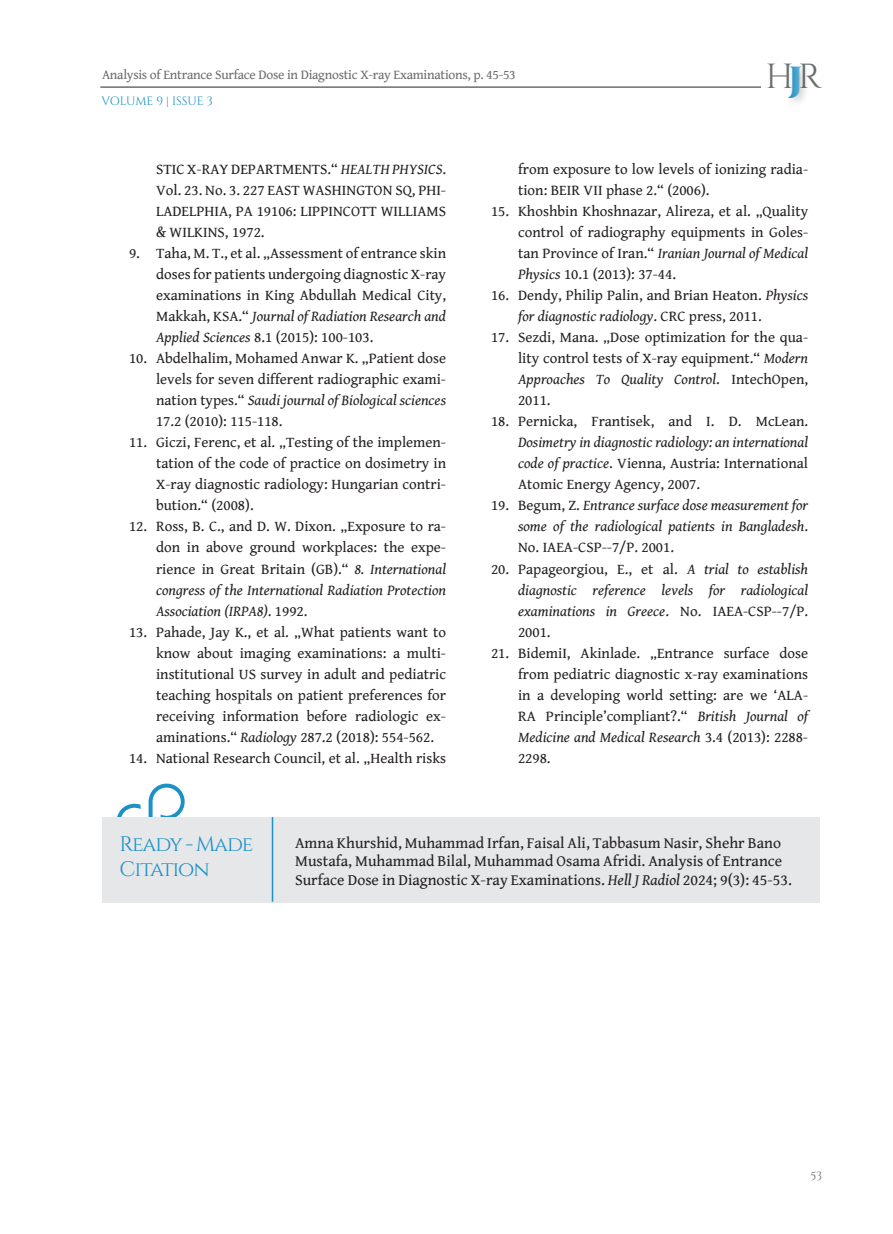
<style>
.page{position:relative;width:893px;height:1234px;background:#fff}
.page>*{position:absolute;margin:0;border:0;box-sizing:border-box;transform-origin:0 0}
.t1{font:34.8px "Cinzel";color:#6c6d70}
.Reff{font:21px "Cinzel";letter-spacing:-.055em;color:#1c91c5}
.TEXT_new{font:15.75px/18.8px "Gentium Book Basic";color:#231f20}
.t2{font:15px/21px "Gentium Book Basic";color:#231f20;text-align:justify}
.t3{font:italic 15px/21px "Gentium Book Basic";color:#231f20;text-align:justify}
.t4{font:13.5px "Gentium Book Basic";letter-spacing:-.02em;color:#6c6d70}
.t5{font:12px "Cinzel";letter-spacing:-.015em;color:#1c91c5}
.t6{font:12px "Cinzel";color:#6c6d70}
.s1{font-weight:900;color:#1c91c5}
.s2{font-style:italic}
.s3{font-style:normal}
</style>
<div class="page">
<hr style="left:100px;top:86px;width:661px;height:2px;background:#6c6d70">
<div style="left:785px;top:61px;width:27px;height:47px;background:#231f20;opacity:.25"></div>
<svg style="left:117px;top:783px;width:68px;height:33px"></svg>
<div style="left:102px;top:816px;width:718px;height:86px;background:#e6e7e9"></div>
<hr style="left:272px;top:816px;width:1px;height:85px;background:#1c91c5">
<p class="t4" style="left:102px;top:65px;width:415px">Analysis of Entrance Surface Dose in Diagnostic X-ray Examinations, p. 45-53</p>
<p class="t5" style="left:101px;top:94px;width:113px">VOLUME 9 | ISSUE 3</p>
<h1 class="t1" style="left:765px;top:56px;width:58px">H<span class="s1">J</span>R</h1>
<p class="t2" style="left:156px;top:158px;width:292px">STIC X-RAY DEPARTMENTS.“ <span class="s2">HEALTH PHYSICS</span>.<br>Vol. 23. No. 3. 227 EAST WASHINGTON SQ, PHI-LADELPHIA, PA 19106: LIPPINCOTT WILLIAMS &amp; WILKINS, 1972.</p>
<p class="t2" style="left:156px;top:242px;width:292px;text-indent:-27px">9. Taha, M. T., et al. „Assessment of entrance skin doses for patients undergoing diagnostic X-ray examinations in King Abdullah Medical City, Makkah, KSA.“ <span class="s2">Journal of Radiation Research and Applied Sciences</span> 8.1 (2015): 100-103.</p>
<p class="t2" style="left:156px;top:347px;width:292px;text-indent:-27px">10. Abdelhalim, Mohamed Anwar K. „Patient dose levels for seven different radiographic exami&shy;nation types.“ <span class="s2">Saudi journal of Biological sciences </span>17.2 (2010): 115-118.</p>
<p class="t2" style="left:156px;top:431px;width:292px;text-indent:-27px">11. Giczi, Ferenc, et al. „Testing of the implemen&shy;tation of the code of practice on dosimetry in X-ray diagnostic radiology: Hungarian contri&shy;bution.“ (2008).</p>
<p class="t2" style="left:156px;top:515px;width:292px;text-indent:-27px">12. Ross, B. C., and D. W. Dixon. „Exposure to ra&shy;don in above ground workplaces: the expe&shy;rience in Great Britain (GB).“ <span class="s2">8. International congress of the International Radiation Protection Association (IRPA8)</span>. 1992.</p>
<p class="t2" style="left:156px;top:620px;width:292px;text-indent:-27px">13. Pahade, Jay K., et al. „What patients want to know about imaging examinations: a multi&shy;institutional US survey in adult and pediatric teaching hospitals on patient preferences for receiving information before radiologic ex&shy;aminations.“ <span class="s2">Radiology</span> 287.2 (2018): 554-562.</p>
<p class="t2" style="left:129px;top:746px;width:319px">14. National Research Council, et al. „Health risks</p>
<p class="t2" style="left:518px;top:158px;width:292px">from exposure to low levels of ionizing radia&shy;tion: BEIR VII phase 2.“ (2006).</p>
<p class="t2" style="left:518px;top:200px;width:292px;text-indent:-27px">15. Khoshbin Khoshnazar, Alireza, et al. „Quality control of radiography equipments in Goles&shy;tan Province of Iran.“ <span class="s2">Iranian Journal of Medical Physics</span> 10.1 (2013): 37-44.</p>
<p class="t2" style="left:518px;top:284px;width:291px;text-indent:-27px">16. Dendy, Philip Palin, and Brian Heaton. <span class="s2">Physics for diagnostic radiology</span>. CRC press, 2011.</p>
<p class="t2" style="left:518px;top:326px;width:292px;text-indent:-27px">17. Sezdi, Mana. „Dose optimization for the qua&shy;lity control tests of X-ray equipment.“ <span class="s2">Modern Approaches To Quality Control</span>. IntechOpen, 2011.</p>
<p class="t2" style="left:518px;top:410px;width:292px;text-indent:-27px">18. Pernicka, Frantisek, and I. D. McLean.<br><span class="s2">Dosimetry in diagnostic radiology: an international code of practice</span>. Vienna, Austria: International Atomic Energy Agency, 2007.</p>
<p class="t3" style="left:518px;top:494px;width:292px;text-indent:-27px"><span class="s3">19. Begum, Z.</span> Entrance surface dose measurement for some of the radiological patients in Bangladesh<span class="s3">.<br>No. IAEA-CSP--7/P. 2001.</span></p>
<p class="t3" style="left:518px;top:557px;width:292px;text-indent:-27px"><span class="s3">20. Papageorgiou, E., et al.</span> A trial to establish diagnostic reference levels for radiological examinations in Greece<span class="s3">. No. IAEA-CSP--7/P.<br>2001.</span></p>
<p class="t2" style="left:518px;top:641px;width:292px;text-indent:-27px">21. BidemiI, Akinlade. „Entrance surface dose from pediatric diagnostic x-ray examinations in a developing world setting: are we ‘ALA-RA Principle’compliant?.“ <span class="s2">British Journal of Medicine and Medical Research</span> 3.4 (2013): 2288- 2298.</p>
<p class="Reff" style="left:120px;top:832px;width:135px">Ready - Made</p>
<p class="Reff" style="left:120px;top:856px;width:92px">Citation</p>
<p class="TEXT_new" style="left:295px;top:832px;width:498px">Amna Khurshid, Muhammad Irfan, Faisal Ali, Tabbasum Nasir, Shehr Bano<br>Mustafa, Muhammad Bilal, Muhammad Osama Afridi. Analysis of Entrance<br>Surface Dose in Diagnostic X-ray Examinations. <span class="s2">Hell J Radiol</span> 2024; 9(3): 45-53.</p>
<p class="t6" style="left:810px;top:1168px;width:13px">53</p>
</div>
